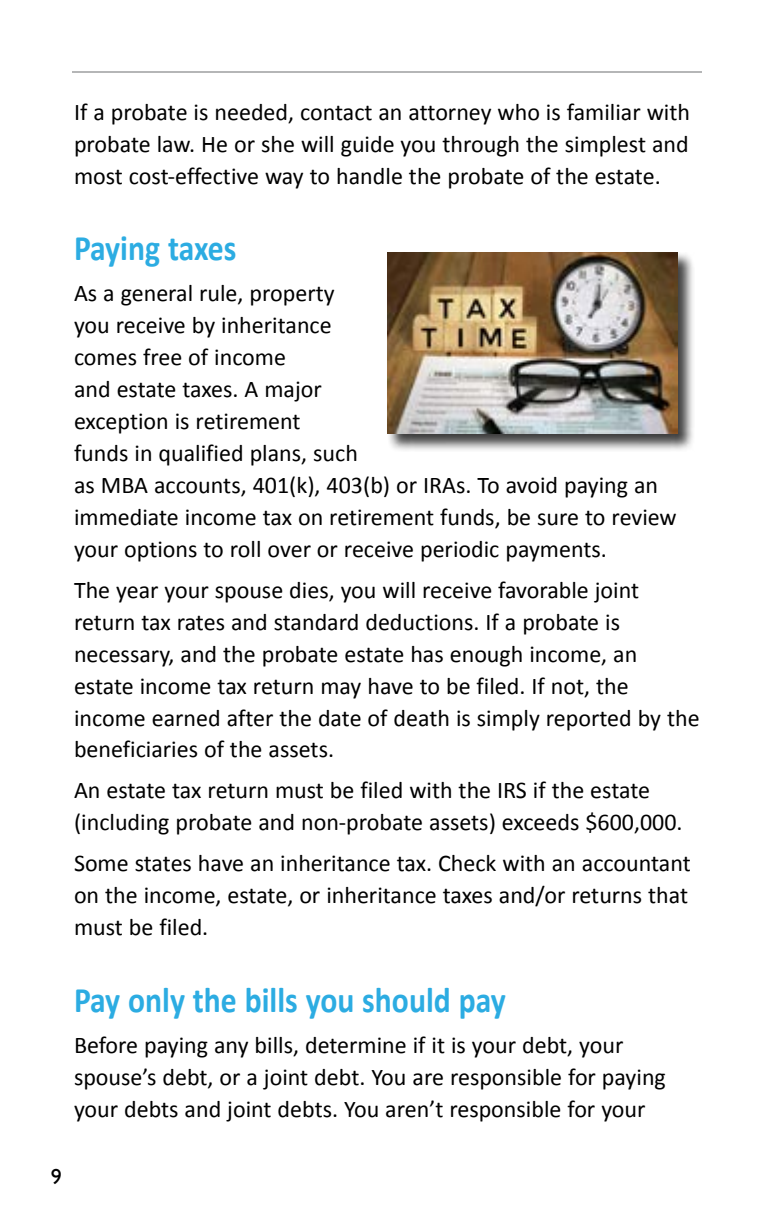
<style>
.page{position:relative;width:774px;height:1224px;background:#fff}
.page>*{position:absolute;margin:0;border:0;box-sizing:border-box;transform-origin:0 0}
.t1{font:700 36px "Calibri";color:#2cace2;scale:.88 1}
.t2{font:24px/32px "Calibri";color:#000}
.t3{font:22px "Gill Sans Std";color:#000}
</style>
<div class="page">
<hr style="left:72px;top:72px;width:630px;height:1px;background:#6d6e71">
<div style="left:387px;top:252px;width:308px;height:200px;background:#000;opacity:.75"></div>
<img style="left:387px;top:252px;width:290px;height:182px">
<p class="t2" style="left:74px;top:96px;width:618px;text-align:justify">If a probate is needed, contact an attorney who is familiar with probate law. He or she will guide you through the simplest and most cost-effective way to handle the probate of the estate.</p>
<h1 class="t1" style="left:74px;top:225px;width:186px">Paying taxes</h1>
<p class="t2" style="left:74px;top:277px;width:604px">As a general rule, property<br>you receive by inheritance<br>comes free of income<br>and estate taxes. A major<br>exception is retirement<br>funds in qualified plans, such<br>as MBA accounts, 401(k), 403(b) or IRAs. To avoid paying an immediate income tax on retirement funds, be sure to review your options to roll over or receive periodic payments.</p>
<p class="t2" style="left:74px;top:574px;width:627px">The year your spouse dies, you will receive favorable joint return tax rates and standard deductions. If a probate is necessary, and the probate estate has enough income, an estate income tax return may have to be filed. If not, the income earned after the date of death is simply reported by the beneficiaries of the assets.</p>
<p class="t2" style="left:74px;top:775px;width:610px">An estate tax return must be filed with the IRS if the estate (including probate and non-probate assets) exceeds $600,000.</p>
<p class="t2" style="left:74px;top:848px;width:618px;text-align:justify">Some states have an inheritance tax. Check with an accountant on the income, estate, or inheritance taxes and/or returns that must be filed.</p>
<h1 class="t1" style="left:74px;top:977px;width:492px">Pay only the bills you should pay</h1>
<p class="t2" style="left:74px;top:1029px;width:593px">Before paying any bills, determine if it is your debt, your spouse’s debt, or a joint debt. You are responsible for paying your debts and joint debts. You aren’t responsible for your</p>
<p class="t3" style="left:51px;top:1164px;width:12px">9</p>
</div>
